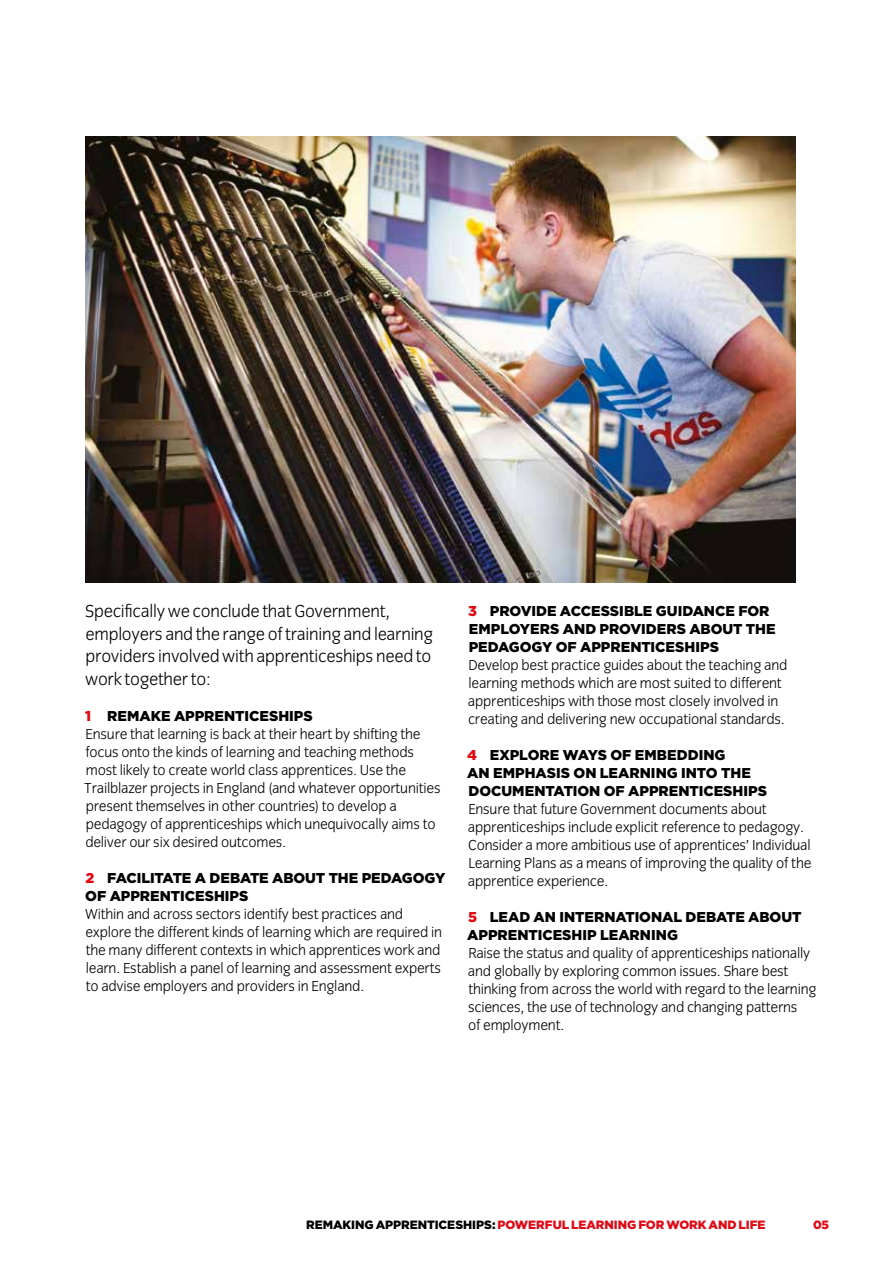
<style>
.page{position:relative;width:893px;height:1263px;background:#fff}
.page>*{position:absolute;margin:0;border:0;box-sizing:border-box;transform-origin:0 0}
.t1{font:300 18px/22.5px "Congress Sans";letter-spacing:-.015em;color:#000}
.t2{font:300 15px/18px "Congress Sans";letter-spacing:-.015em;color:#000}
.t3{font:900 14.25px/18px "Gotham";letter-spacing:-.005em;color:#000}
.t4{font:900 12px "Gotham";letter-spacing:-.005em;color:#e30613}
.s1{color:#e30613}
.s2{color:#000}
</style>
<div class="page">
<img style="left:85px;top:136px;width:710px;height:447px">
<p class="t1" style="left:85px;top:600px;width:350px">Specifically we conclude that Government, employers and the range of training and learning providers involved with apprenticeships need to work together to:</p>
<p class="t3" style="left:85px;top:706px;width:229px"><span class="s1">1</span> REMAKE APPRENTICESHIPS</p>
<p class="t2" style="left:84px;top:725px;width:358px">Ensure that learning is back at their heart by shifting the focus onto the kinds of learning and teaching methods most likely to create world class apprentices. Use the Trailblazer projects in England (and whatever opportunities present themselves in other countries) to develop a pedagogy of apprenticeships which unequivocally aims to deliver our six desired outcomes.</p>
<p class="t3" style="left:85px;top:868px;width:362px"><span class="s1">2</span> FACILITATE A DEBATE ABOUT THE PEDAGOGY<br>OF APPRENTICESHIPS</p>
<p class="t2" style="left:85px;top:905px;width:358px">Within and across sectors identify best practices and explore the different kinds of learning which are required in the many different contexts in which apprentices work and learn. Establish a panel of learning and assessment experts to advise employers and providers in England.</p>
<p class="t3" style="left:468px;top:601px;width:309px"><span class="s1">3</span> PROVIDE ACCESSIBLE GUIDANCE FOR<br>EMPLOYERS AND PROVIDERS ABOUT THE<br>PEDAGOGY OF APPRENTICESHIPS</p>
<p class="t2" style="left:468px;top:656px;width:321px">Develop best practice guides about the teaching and learning methods which are most suited to different apprenticeships with those most closely involved in creating and delivering new occupational standards.</p>
<p class="t3" style="left:467px;top:745px;width:301px"><span class="s1">4</span> EXPLORE WAYS OF EMBEDDING<br>AN EMPHASIS ON LEARNING INTO THE<br>DOCUMENTATION OF APPRENTICESHIPS</p>
<p class="t2" style="left:468px;top:800px;width:345px">Ensure that future Government documents about apprenticeships include explicit reference to pedagogy.<br>Consider a more ambitious use of apprentices’ Individual Learning Plans as a means of improving the quality of the apprentice experience.</p>
<p class="t3" style="left:467px;top:907px;width:336px"><span class="s1">5</span> LEAD AN INTERNATIONAL DEBATE ABOUT<br>APPRENTICESHIP LEARNING</p>
<p class="t2" style="left:468px;top:944px;width:350px">Raise the status and quality of apprenticeships nationally and globally by exploring common issues. Share best thinking from across the world with regard to the learning sciences, the use of technology and changing patterns<br>of employment.</p>
<p class="t4" style="left:306px;top:1218px;width:461px"><span class="s2">REMAKING APPRENTICESHIPS:</span> POWERFUL LEARNING FOR WORK AND LIFE</p>
<p class="t4" style="left:813px;top:1218px;width:18px">05</p>
</div>
